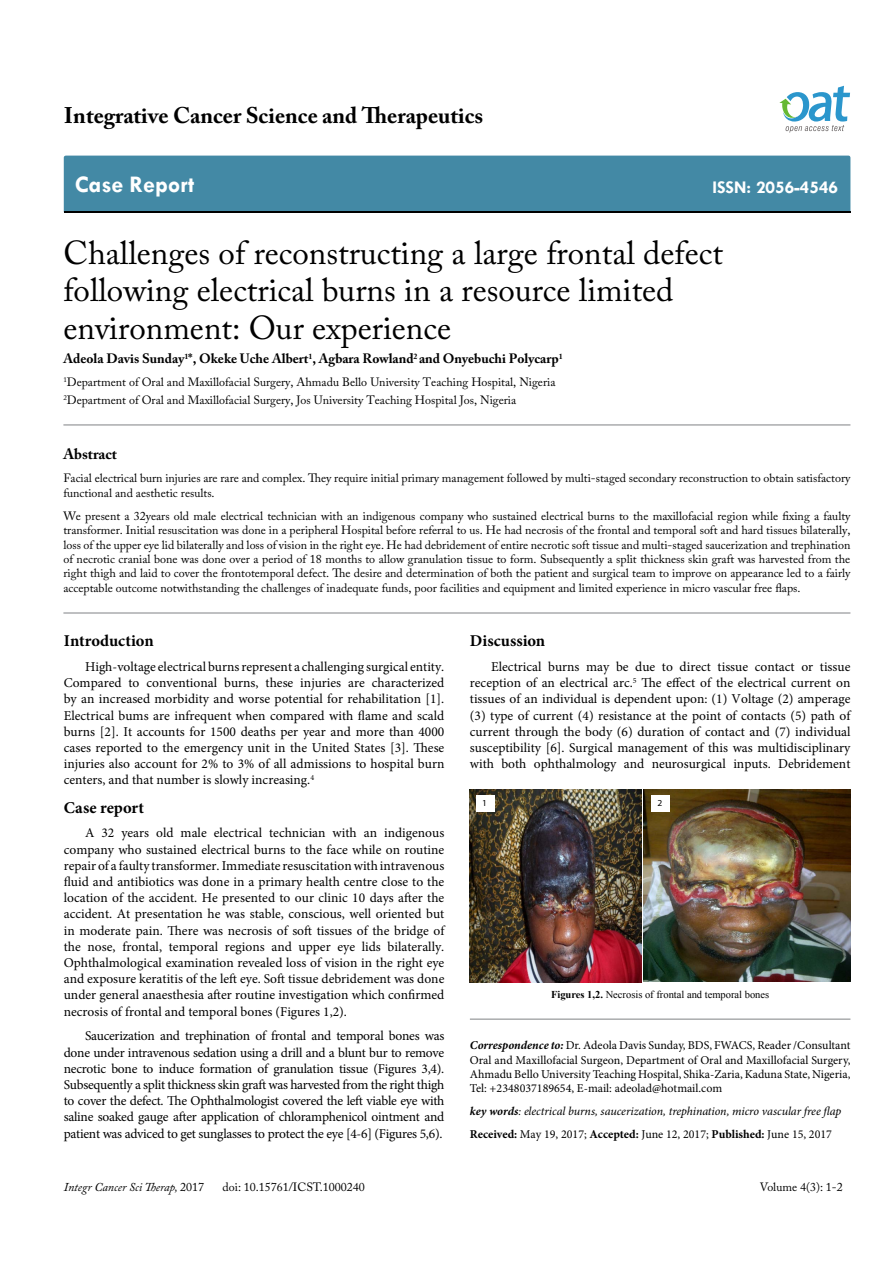
<style>
.page{position:relative;width:893px;height:1263px;background:#fff}
.page>*{position:absolute;margin:0;border:0;box-sizing:border-box;transform-origin:0 0}
.t1{font:33px/37.5px "Adobe Caslon Pro";color:#000}
.t2{font:700 24px "Tw Cen";color:#fff}
.t3{font:700 22.5px "Adobe Caslon Pro";color:#000}
.t4{font:700 18px "Tw Cen";color:#fff}
.t5{font:700 16.5px "Minion Pro";letter-spacing:.005em;color:#000}
.t6{font:700 15px "Adobe Caslon Pro";color:#000}
.t7{font:13.5px/16.2px "Minion Pro";color:#000;text-align:justify}
.t8{font:700 13.5px "Adobe Caslon Pro";color:#000}
.t9{font:12px/14.4px "Adobe Caslon Pro";color:#000}
.t10{font:12px/14.4px "Minion Pro";color:#000;text-align:justify}
.t11{font:italic 12px/23px "Minion Pro";letter-spacing:-.005em;color:#000}
.t12{font:italic 12px "Adobe Caslon Pro";color:#000}
.t13{font:10.5px "Times New Roman";color:#000}
.t14{font:9.15px "Myriad Pro";color:#000}
.s1{font-weight:700;font-style:italic}
.s2{font-weight:700}
.s3{font-weight:700;font-style:normal}
.s4{font-style:normal}
</style>
<div class="page">
<div style="left:64px;top:156px;width:786px;height:56px;background:#4389a5"></div>
<svg style="left:779px;top:86px;width:71px;height:47px"></svg>
<hr style="left:63px;top:613px;width:787px;height:1px;background:#808285">
<hr style="left:63px;top:425px;width:787px;height:1px;background:#808285">
<hr style="left:470px;top:1019px;width:380px;height:1px;background:#808285">
<img style="left:470px;top:789px;width:380px;height:193px">
<div style="left:476px;top:796px;width:18px;height:16px;background:#fff"></div>
<div style="left:651px;top:796px;width:18px;height:16px;background:#fff"></div>
<h3 class="t3" style="left:64px;top:102px;width:421px">Integrative Cancer Science and Therapeutics</h3>
<h2 class="t2" style="left:75px;top:170px;width:121px">Case Report</h2>
<h3 class="t4" style="left:712px;top:176px;width:127px">ISSN: 2056-4546</h3>
<h1 class="t1" style="left:63px;top:234px;width:661px">Challenges of reconstructing a large frontal defect following electrical burns in a resource limited environment: Our experience</h1>
<p class="t8" style="left:63px;top:351px;width:501px">Adeola Davis Sunday<sup>1</sup>*, Okeke Uche Albert<sup>1</sup>, Agbara Rowland<sup>2</sup> and Onyebuchi Polycarp<sup>1</sup></p>
<p class="t9" style="left:63px;top:372px;width:494px;line-height:18px"><sup>1</sup>Department of Oral and Maxillofacial Surgery, Ahmadu Bello University Teaching Hospital, Nigeria<br><sup>2</sup>Department of Oral and Maxillofacial Surgery, Jos University Teaching Hospital Jos, Nigeria</p>
<p class="t6" style="left:63px;top:445px;width:55px">Abstract</p>
<p class="t9" style="left:63px;top:471px;width:788px">Facial electrical burn injuries are rare and complex. They require initial primary management followed by multi-staged secondary reconstruction to obtain satisfactory functional and aesthetic results.</p>
<p class="t9" style="left:63px;top:508px;width:789px;text-align:justify">We present a 32years old male electrical technician with an indigenous company who sustained electrical burns to the maxillofacial region while fixing a faulty transformer. Initial resuscitation was done in a peripheral Hospital before referral to us. He had necrosis of the frontal and temporal soft and hard tissues bilaterally, loss of the upper eye lid bilaterally and loss of vision in the right eye. He had debridement of entire necrotic soft tissue and multi-staged saucerization and trephination of necrotic cranial bone was done over a period of 18 months to allow granulation tissue to form. Subsequently a split thickness skin graft was harvested from the right thigh and laid to cover the frontotemporal defect. The desire and determination of both the patient and surgical team to improve on appearance led to a fairly acceptable outcome notwithstanding the challenges of inadequate funds, poor facilities and equipment and limited experience in micro vascular free flaps.</p>
<p class="t5" style="left:64px;top:629px;width:91px">Introduction</p>
<p class="t7" style="left:64px;top:659px;width:382px;text-indent:21px">High-voltage electrical burns represent a challenging surgical entity.<br>Compared to conventional burns, these injuries are characterized by an increased morbidity and worse potential for rehabilitation [1].<br>Electrical bums are infrequent when compared with flame and scald burns [2]. It accounts for 1500 deaths per year and more than 4000 cases reported to the emergency unit in the United States [3]. These injuries also account for 2% to 3% of all admissions to hospital burn centers, and that number is slowly increasing.<sup>4</sup></p>
<p class="t5" style="left:64px;top:796px;width:82px">Case report</p>
<p class="t7" style="left:64px;top:825px;width:382px;text-indent:21px">A 32 years old male electrical technician with an indigenous company who sustained electrical burns to the face while on routine repair of a faulty transformer. Immediate resuscitation with intravenous fluid and antibiotics was done in a primary health centre close to the location of the accident. He presented to our clinic 10 days after the accident. At presentation he was stable, conscious, well oriented but in moderate pain. There was necrosis of soft tissues of the bridge of the nose, frontal, temporal regions and upper eye lids bilaterally.<br>Ophthalmological examination revealed loss of vision in the right eye and exposure keratitis of the left eye. Soft tissue debridement was done under general anaesthesia after routine investigation which confirmed necrosis of frontal and temporal bones (Figures 1,2).</p>
<p class="t7" style="left:64px;top:1028px;width:382px;text-indent:21px">Saucerization and trephination of frontal and temporal bones was done under intravenous sedation using a drill and a blunt bur to remove necrotic bone to induce formation of granulation tissue (Figures 3,4).<br>Subsequently a split thickness skin graft was harvested from the right thigh to cover the defect. The Ophthalmologist covered the left viable eye with saline soaked gauge after application of chloramphenicol ointment and patient was adviced to get sunglasses to protect the eye [4-6] (Figures 5,6).</p>
<p class="t10" style="left:470px;top:1038px;width:382px"><span class="s1">Correspondence to:</span> Dr. Adeola Davis Sunday, BDS, FWACS, Reader /Consultant Oral and Maxillofacial Surgeon, Department of Oral and Maxillofacial Surgery, Ahmadu Bello University Teaching Hospital, Shika-Zaria, Kaduna State, Nigeria, Tel: +2348037189654, E-mail: adeolad@hotmail.com</p>
<p class="t5" style="left:470px;top:629px;width:77px">Discussion</p>
<p class="t7" style="left:470px;top:659px;width:382px;text-indent:21px">Electrical burns may be due to direct tissue contact or tissue reception of an electrical arc.<sup>5</sup> The effect of the electrical current on tissues of an individual is dependent upon: (1) Voltage (2) amperage (3) type of current (4) resistance at the point of contacts (5) path of current through the body (6) duration of contact and (7) individual susceptibility [6]. Surgical management of this was multidisciplinary with both ophthalmology and neurosurgical inputs. Debridement</p>
<p class="t14" style="left:482px;top:798px;width:6px">1</p>
<p class="t14" style="left:657px;top:798px;width:6px">2</p>
<p class="t13" style="left:551px;top:987px;width:220px"><span class="s2">Figures 1,2.</span> Necrosis of frontal and temporal bones</p>
<p class="t11" style="left:470px;top:1100px;width:373px"><span class="s2">key words</span>: electrical burns, saucerization, trephination, micro vascular free flap<br><span class="s3">Received:</span> <span class="s4">May 19, 2017;</span> <span class="s3">Accepted:</span> <span class="s4">June 12, 2017;</span> <span class="s3">Published:</span> <span class="s4">June 15, 2017</span></p>
<p class="t12" style="left:64px;top:1180px;width:142px">Integr Cancer Sci Therap, <span class="s4">2017</span></p>
<p class="t9" style="left:223px;top:1180px;width:144px">doi: 10.15761/ICST.1000240</p>
<p class="t9" style="left:760px;top:1180px;width:84px">Volume 4(3): 1-2</p>
</div>
